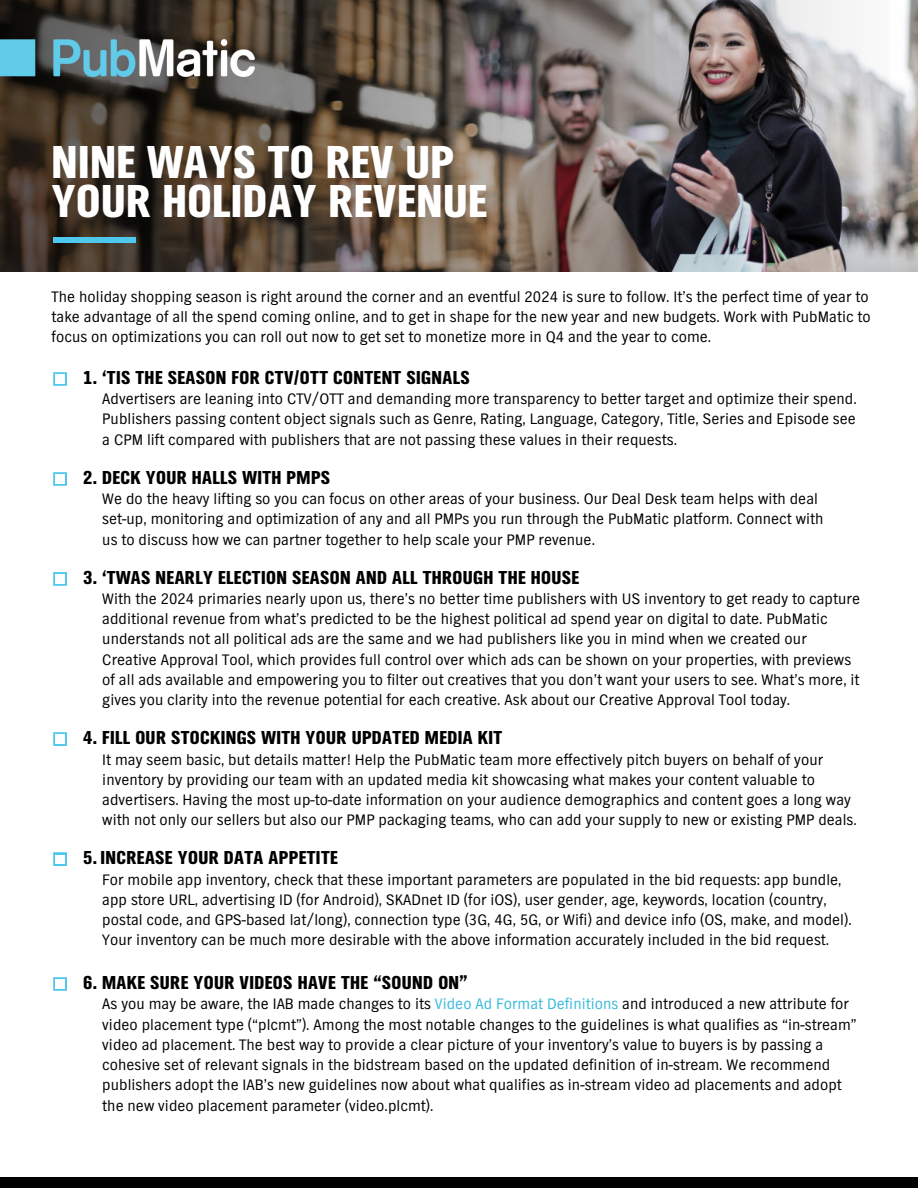
<style>
.page{position:relative;width:918px;height:1188px;background:#fff}
.page>*{position:absolute;margin:0;border:0;box-sizing:border-box;transform-origin:0 0}
.t1{font:48px/39.3px "TV Nord EF Black Con";letter-spacing:.01em;color:#fff}
.t2{font:19.5px "TV Nord EF Black Con";letter-spacing:.02em;color:#000}
.t3{font:15.75px/20.2px "TV Nord EF";letter-spacing:.005em;color:#000}
.s1{color:#39badd}
</style>
<div class="page">
<img style="left:889px;top:0;width:29px;height:271px">
<img style="left:0;top:0;width:889px;height:271px">
<img style="left:0;top:40px;width:254px;height:37px">
<svg style="left:53px;top:372px;width:14px;height:14px"></svg>
<div style="left:56px;top:375px;width:9px;height:8px;background:#fff"></div>
<svg style="left:53px;top:472px;width:14px;height:14px"></svg>
<div style="left:56px;top:475px;width:9px;height:8px;background:#fff"></div>
<svg style="left:53px;top:572px;width:14px;height:14px"></svg>
<div style="left:56px;top:574px;width:9px;height:9px;background:#fff"></div>
<svg style="left:53px;top:732px;width:14px;height:14px"></svg>
<div style="left:56px;top:735px;width:9px;height:9px;background:#fff"></div>
<svg style="left:53px;top:853px;width:14px;height:13px"></svg>
<div style="left:56px;top:855px;width:9px;height:9px;background:#fff"></div>
<svg style="left:53px;top:977px;width:14px;height:14px"></svg>
<div style="left:56px;top:980px;width:9px;height:8px;background:#fff"></div>
<div style="left:0;top:1178px;width:918px;height:10px;background:#000"></div>
<div style="left:53px;top:237px;width:83px;height:6px;background:#4fc8ed"></div>
<p class="t1" style="left:52px;top:143px;width:437px">NINE WAYS TO REV UP<br>YOUR HOLIDAY REVENUE</p>
<p class="t3" style="left:52px;top:287px;width:821px">The holiday shopping season is right around the corner and an eventful 2024 is sure to follow. It’s the perfect time of year to take advantage of all the spend coming online, and to get in shape for the new year and new budgets. Work with PubMatic to focus on optimizations you can roll out now to get set to monetize more in Q4 and the year to come.</p>
<p class="t2" style="left:83px;top:367px;width:388px">1. ‘TIS THE SEASON FOR CTV/OTT CONTENT SIGNALS</p>
<p class="t3" style="left:102px;top:389px;width:756px;text-align:justify">Advertisers are leaning into CTV/OTT and demanding more transparency to better target and optimize their spend.<br>Publishers passing content object signals such as Genre, Rating, Language, Category, Title, Series and Episode see a CPM lift compared with publishers that are not passing these values in their requests.</p>
<p class="t2" style="left:83px;top:467px;width:249px">2. DECK YOUR HALLS WITH PMPS</p>
<p class="t3" style="left:102px;top:489px;width:723px">We do the heavy lifting so you can focus on other areas of your business. Our Deal Desk team helps with deal set-up, monitoring and optimization of any and all PMPs you run through the PubMatic platform. Connect with us to discuss how we can partner together to help scale your PMP revenue.</p>
<p class="t2" style="left:83px;top:567px;width:498px">3. ‘TWAS NEARLY ELECTION SEASON AND ALL THROUGH THE HOUSE</p>
<p class="t3" style="left:102px;top:589px;width:759px">With the 2024 primaries nearly upon us, there’s no better time publishers with US inventory to get ready to capture additional revenue from what’s predicted to be the highest political ad spend year on digital to date. PubMatic understands not all political ads are the same and we had publishers like you in mind when we created our Creative Approval Tool, which provides full control over which ads can be shown on your properties, with previews of all ads available and empowering you to filter out creatives that you don’t want your users to see. What’s more, it gives you clarity into the revenue potential for each creative. Ask about our Creative Approval Tool today.</p>
<p class="t2" style="left:83px;top:727px;width:421px">4. FILL OUR STOCKINGS WITH YOUR UPDATED MEDIA KIT</p>
<p class="t3" style="left:102px;top:749px;width:756px">It may seem basic, but details matter! Help the PubMatic team more effectively pitch buyers on behalf of your inventory by providing our team with an updated media kit showcasing what makes your content valuable to advertisers. Having the most up-to-date information on your audience demographics and content goes a long way with not only our sellers but also our PMP packaging teams, who can add your supply to new or existing PMP deals.</p>
<p class="t2" style="left:83px;top:847px;width:256px">5. INCREASE YOUR DATA APPETITE</p>
<p class="t3" style="left:102px;top:870px;width:751px">For mobile app inventory, check that these important parameters are populated in the bid requests: app bundle, app store URL, advertising ID (for Android), SKADnet ID (for iOS), user gender, age, keywords, location (country, postal code, and GPS-based lat/long), connection type (3G, 4G, 5G, or Wifi) and device info (OS, make, and model).<br>Your inventory can be much more desirable with the above information accurately included in the bid request.</p>
<p class="t2" style="left:83px;top:972px;width:386px">6. MAKE SURE YOUR VIDEOS HAVE THE “SOUND ON”</p>
<p class="t3" style="left:102px;top:994px;width:756px">As you may be aware, the IAB made changes to its <span class="s1">Video Ad Format Definitions</span> and introduced a new attribute for video placement type (“plcmt”). Among the most notable changes to the guidelines is what qualifies as “in-stream” video ad placement. The best way to provide a clear picture of your inventory’s value to buyers is by passing a cohesive set of relevant signals in the bidstream based on the updated definition of in-stream. We recommend publishers adopt the IAB’s new guidelines now about what qualifies as in-stream video ad placements and adopt the new video placement parameter (video.plcmt).</p>
</div>
